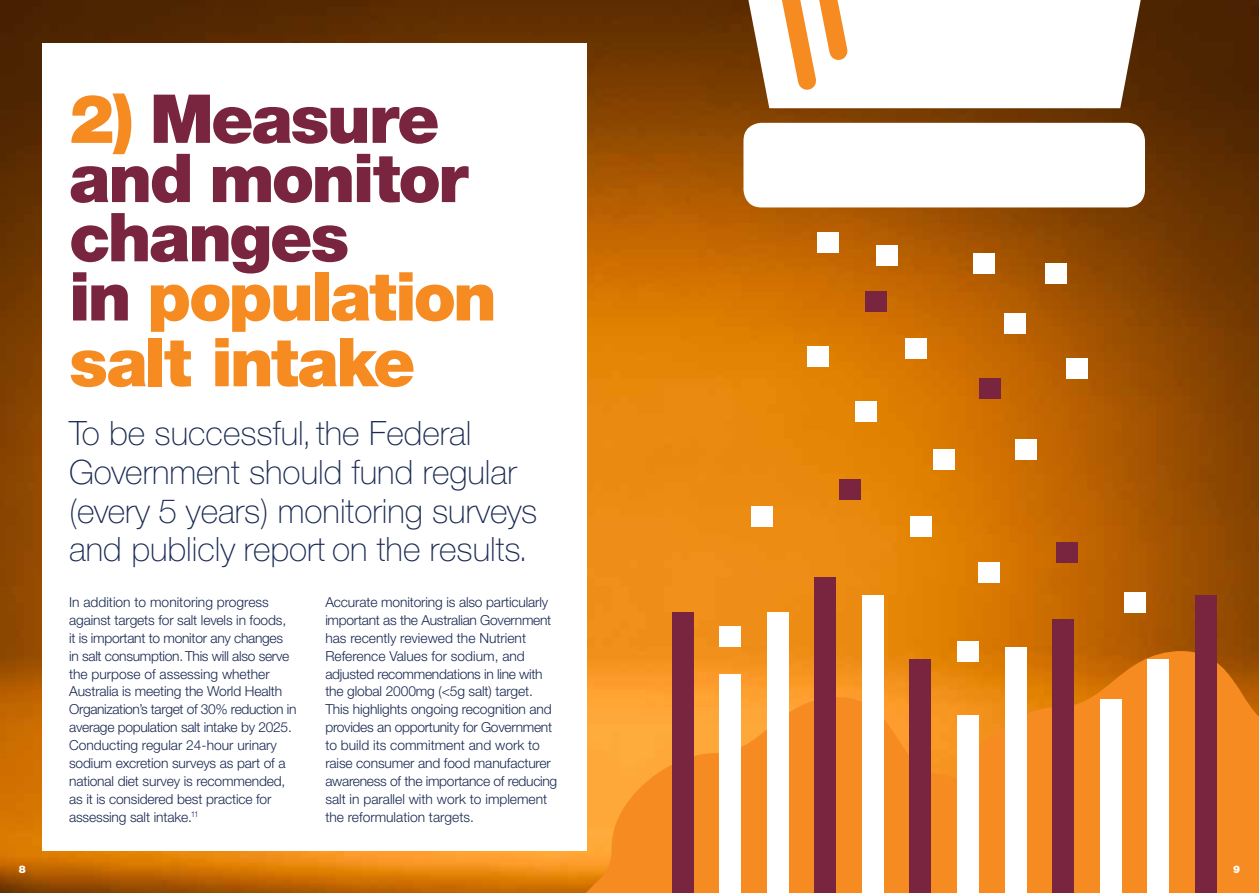
<style>
.page{position:relative;width:1259px;height:893px;background:#fff}
.page>*{position:absolute;margin:0;border:0;box-sizing:border-box;transform-origin:0 0}
.t1{font:900 67.5px/59.2px "Helvetica Neue";letter-spacing:-.035em;color:#7a253f}
.t2{font:900 67.5px "Helvetica Neue";letter-spacing:-.04em;color:#f68b21}
.t3{font:100 33.6px/38.5px "Helvetica Neue";color:#192952}
.t4{font:300 13.8px/18px "Helvetica Neue";letter-spacing:-.01em;color:#192952}
.t5{font:900 10.5px "Helvetica Neue";color:#fff}
.s1{color:#f68b21}
</style>
<div class="page">
<img style="left:0;top:0;width:1259px;height:893px">
<svg style="left:550px;top:697px;width:343px;height:196px;background:#f79429"></svg>
<svg style="left:893px;top:651px;width:366px;height:242px;background:#ee881f"></svg>
<div style="left:43px;top:43px;width:544px;height:807px;background:#fff"></div>
<div style="left:743px;top:123px;width:402px;height:84px;background:#fff;border-radius:18px"></div>
<div style="left:817px;top:232px;width:22px;height:21px;background:#fff"></div>
<div style="left:865px;top:291px;width:22px;height:21px;background:#7a253f"></div>
<div style="left:876px;top:245px;width:21px;height:21px;background:#fff"></div>
<div style="left:905px;top:338px;width:21px;height:20px;background:#fff"></div>
<div style="left:839px;top:479px;width:21px;height:20px;background:#7a253f"></div>
<div style="left:973px;top:253px;width:21px;height:20px;background:#fff"></div>
<div style="left:1015px;top:439px;width:21px;height:20px;background:#fff"></div>
<div style="left:978px;top:562px;width:22px;height:21px;background:#fff"></div>
<div style="left:1056px;top:542px;width:21px;height:20px;background:#7a253f"></div>
<div style="left:933px;top:449px;width:22px;height:20px;background:#fff"></div>
<div style="left:979px;top:378px;width:21px;height:20px;background:#7a253f"></div>
<div style="left:1005px;top:313px;width:21px;height:21px;background:#fff"></div>
<div style="left:1045px;top:263px;width:21px;height:20px;background:#fff"></div>
<div style="left:1066px;top:358px;width:22px;height:21px;background:#fff"></div>
<div style="left:855px;top:401px;width:21px;height:20px;background:#fff"></div>
<div style="left:1124px;top:592px;width:21px;height:20px;background:#fff"></div>
<div style="left:910px;top:516px;width:21px;height:20px;background:#fff"></div>
<div style="left:807px;top:346px;width:21px;height:21px;background:#fff"></div>
<div style="left:751px;top:506px;width:22px;height:20px;background:#fff"></div>
<div style="left:672px;top:612px;width:21px;height:281px;background:#7a253f"></div>
<div style="left:719px;top:674px;width:22px;height:219px;background:#fff"></div>
<div style="left:719px;top:627px;width:22px;height:20px;background:#fff"></div>
<div style="left:767px;top:612px;width:21px;height:281px;background:#fff"></div>
<div style="left:814px;top:578px;width:22px;height:315px;background:#7a253f"></div>
<div style="left:862px;top:595px;width:21px;height:298px;background:#fff"></div>
<div style="left:910px;top:660px;width:21px;height:233px;background:#7a253f"></div>
<div style="left:957px;top:716px;width:21px;height:177px;background:#fff"></div>
<div style="left:957px;top:641px;width:21px;height:20px;background:#fff"></div>
<div style="left:1005px;top:648px;width:21px;height:245px;background:#fff"></div>
<div style="left:1052px;top:619px;width:21px;height:274px;background:#7a253f"></div>
<div style="left:1100px;top:699px;width:21px;height:194px;background:#fff"></div>
<div style="left:1147px;top:660px;width:22px;height:233px;background:#fff"></div>
<div style="left:1195px;top:595px;width:21px;height:298px;background:#7a253f"></div>
<svg style="left:748px;top:0;width:392px;height:108px"></svg>
<h1 class="t1" style="left:69px;top:89px;width:429px"><span class="s1">2)</span> Measure and monitor changes<br>in <span class="s1">population</span></h1>
<h1 class="t2" style="left:69px;top:322px;width:348px">salt intake</h1>
<h2 class="t3" style="left:69px;top:414px;width:470px">To be successful, the Federal Government should fund regular (every 5 years) monitoring surveys and publicly report on the results.</h2>
<p class="t4" style="left:69px;top:593px;width:229px">In addition to monitoring progress against targets for salt levels in foods,<br>it is important to monitor any changes<br>in salt consumption. This will also serve the purpose of assessing whether Australia is meeting the World Health Organization’s target of 30% reduction in average population salt intake by 2025.<br>Conducting regular 24-hour urinary sodium excretion surveys as part of a national diet survey is recommended, as it is considered best practice for assessing salt intake.<sup>11</sup></p>
<p class="t4" style="left:325px;top:593px;width:233px">Accurate monitoring is also particularly important as the Australian Government has recently reviewed the Nutrient Reference Values for sodium, and adjusted recommendations in line with the global 2000mg (&lt;5g salt) target.<br>This highlights ongoing recognition and provides an opportunity for Government to build its commitment and work to raise consumer and food manufacturer awareness of the importance of reducing salt in parallel with work to implement the reformulation targets.</p>
<p class="t5" style="left:19px;top:862px;width:9px">8</p>
<p class="t5" style="left:1233px;top:862px;width:9px">9</p>
</div>
